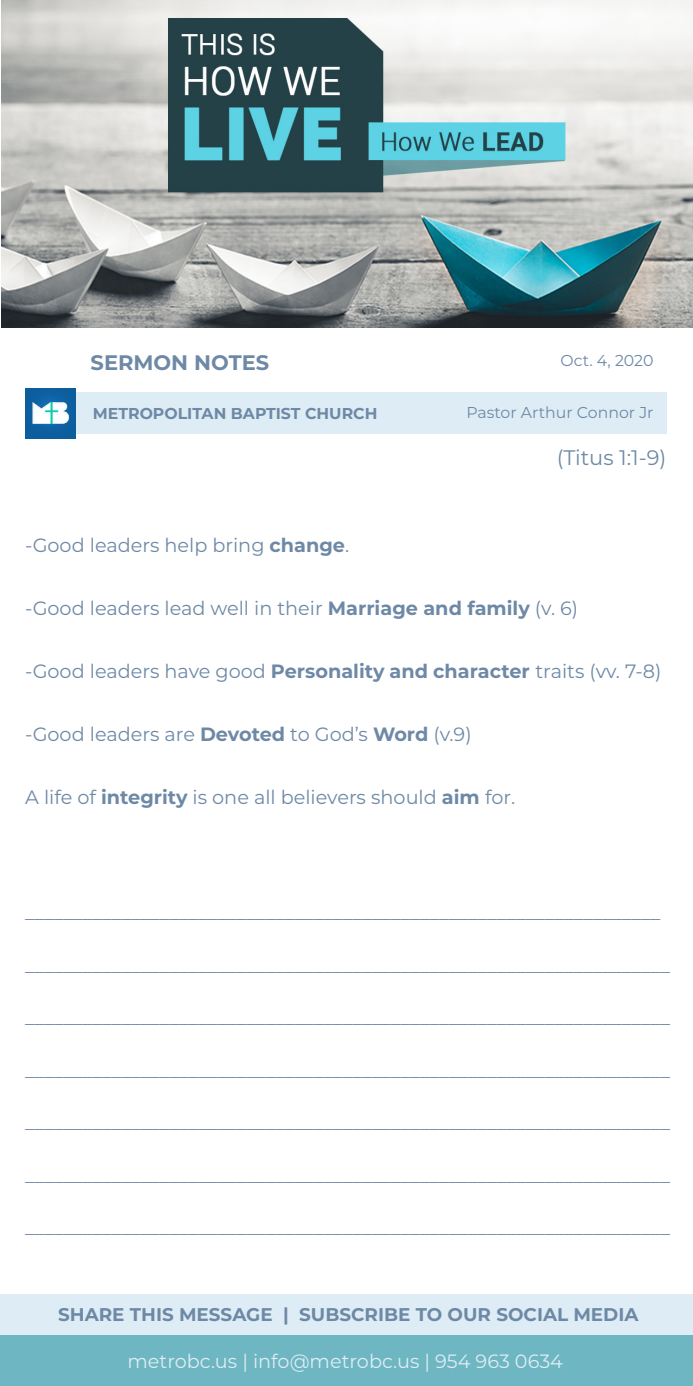
<style>
.page{position:relative;width:693px;height:1386px;background:#fff}
.page>*{position:absolute;margin:0;border:0;box-sizing:border-box;transform-origin:0 0}
.t1{font:21px "Montserrat";color:#6e89a6}
.t2{font:700 21px "Montserrat";color:#6e89a6}
.t3{font:19.25px "Montserrat";color:#6e89a6}
.t4{font:19.25px "Montserrat";color:#deedf5}
.t5{font:700 18.38px "Montserrat";color:#6e89a6}
.t6{font:15.75px "Montserrat";color:#6e89a6}
.t7{font:700 15.75px "Montserrat";color:#6e89a6}
.s1{font-weight:700}
</style>
<div class="page">
<div style="left:0;top:1294px;width:693px;height:42px;background:#deedf5"></div>
<div style="left:47px;top:392px;width:620px;height:42px;background:#deedf5"></div>
<img style="left:25px;top:388px;width:51px;height:50px">
<div style="left:0;top:1336px;width:693px;height:50px;background:#6db6c2"></div>
<img style="left:1px;top:0;width:692px;height:328px">
<p class="t2" style="left:91px;top:348px;width:180px">SERMON NOTES</p>
<p class="t7" style="left:93px;top:402px;width:286px">METROPOLITAN BAPTIST CHURCH</p>
<p class="t3" style="left:25px;top:532px;width:325px">-Good leaders help bring <span class="s1">change</span>.</p>
<p class="t6" style="left:561px;top:350px;width:94px">Oct. 4, 2020</p>
<p class="t6" style="left:466px;top:402px;width:189px">Pastor Arthur Connor Jr</p>
<p class="t1" style="left:557px;top:444px;width:111px">(Titus 1:1-9)</p>
<p class="t3" style="left:25px;top:595px;width:555px">-Good leaders lead well in their <span class="s1">Marriage and family</span> (v. 6)</p>
<p class="t3" style="left:25px;top:658px;width:638px">-Good leaders have good <span class="s1">Personality and character</span> traits (vv. 7-8)</p>
<p class="t3" style="left:25px;top:721px;width:448px">-Good leaders are <span class="s1">Devoted</span> to God’s <span class="s1">Word</span> (v.9)</p>
<p class="t3" style="left:25px;top:784px;width:492px">A life of <span class="s1">integrity</span> is one all believers should <span class="s1">aim</span> for.</p>
<p class="t3" style="left:25px;top:899px;width:637px">__________________________________________________________________</p>
<p class="t3" style="left:25px;top:952px;width:646px">___________________________________________________________________</p>
<p class="t3" style="left:25px;top:1004px;width:646px">___________________________________________________________________</p>
<p class="t3" style="left:25px;top:1057px;width:646px">___________________________________________________________________</p>
<p class="t3" style="left:25px;top:1109px;width:646px">___________________________________________________________________</p>
<p class="t3" style="left:25px;top:1162px;width:646px">___________________________________________________________________</p>
<p class="t3" style="left:25px;top:1214px;width:646px">___________________________________________________________________</p>
<p class="t5" style="left:58px;top:1301px;width:582px">SHARE THIS MESSAGE | SUBSCRIBE TO OUR SOCIAL MEDIA</p>
<p class="t4" style="left:127px;top:1348px;width:437px">metrobc.us | info@metrobc.us | 954 963 0634</p>
</div>
